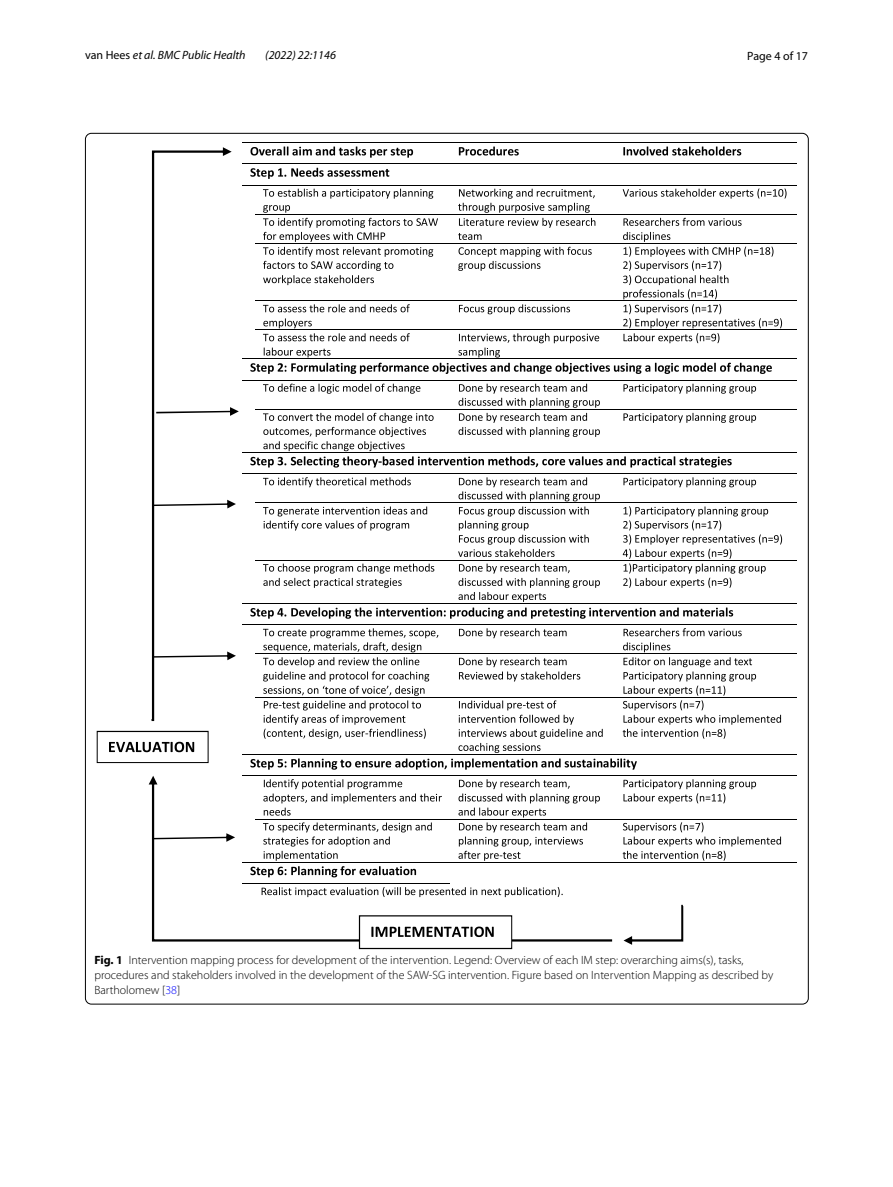
<style>
.page{position:relative;width:893px;height:1187px;background:#fff}
.page>*{position:absolute;margin:0;border:0;box-sizing:border-box;transform-origin:0 0}
.t1{font:300 12px/15px "Myriad Pro";color:#000}
.t2{font:italic 12px "Myriad Pro";color:#000}
.t3{font:12px "Myriad Pro";color:#000}
.s1{font-style:normal}
.s2{font-weight:700}
.s3{color:#00f}
</style>
<div class="page">
<svg style="left:251px;top:146px;width:490px;height:12px"></svg>
<hr style="left:242px;top:142px;width:373px;height:1px;background:#000">
<hr style="left:615px;top:142px;width:182px;height:1px;background:#000">
<svg style="left:250px;top:168px;width:139px;height:11px"></svg>
<hr style="left:242px;top:163px;width:373px;height:1px;background:#000">
<hr style="left:615px;top:163px;width:182px;height:1px;background:#000">
<hr style="left:242px;top:185px;width:373px;height:1px;background:#000">
<hr style="left:615px;top:185px;width:182px;height:1px;background:#000">
<hr style="left:615px;top:214px;width:182px;height:1px;background:#000">
<hr style="left:615px;top:243px;width:182px;height:1px;background:#000">
<hr style="left:615px;top:300px;width:182px;height:1px;background:#000">
<hr style="left:615px;top:329px;width:182px;height:1px;background:#000">
<svg style="left:250px;top:188px;width:536px;height:186px"></svg>
<hr style="left:242px;top:358px;width:373px;height:1px;background:#000">
<hr style="left:615px;top:358px;width:182px;height:1px;background:#000">
<hr style="left:242px;top:380px;width:373px;height:1px;background:#000">
<hr style="left:615px;top:380px;width:182px;height:1px;background:#000">
<hr style="left:615px;top:409px;width:182px;height:1px;background:#000">
<svg style="left:250px;top:383px;width:506px;height:84px"></svg>
<hr style="left:242px;top:452px;width:373px;height:1px;background:#000">
<hr style="left:615px;top:452px;width:182px;height:1px;background:#000">
<hr style="left:242px;top:473px;width:373px;height:1px;background:#000">
<hr style="left:615px;top:473px;width:182px;height:1px;background:#000">
<hr style="left:615px;top:502px;width:182px;height:1px;background:#000">
<hr style="left:615px;top:560px;width:182px;height:1px;background:#000">
<svg style="left:250px;top:477px;width:532px;height:141px"></svg>
<hr style="left:242px;top:603px;width:373px;height:1px;background:#000">
<hr style="left:615px;top:603px;width:182px;height:1px;background:#000">
<hr style="left:242px;top:624px;width:373px;height:1px;background:#000">
<hr style="left:615px;top:624px;width:182px;height:1px;background:#000">
<hr style="left:255px;top:653px;width:360px;height:1px;background:#000">
<hr style="left:615px;top:653px;width:182px;height:1px;background:#000">
<svg style="left:263px;top:628px;width:175px;height:110px"></svg>
<svg style="left:458px;top:628px;width:323px;height:124px"></svg>
<hr style="left:255px;top:696px;width:360px;height:1px;background:#000">
<hr style="left:615px;top:696px;width:182px;height:1px;background:#000">
<svg style="left:250px;top:758px;width:387px;height:11px"></svg>
<hr style="left:242px;top:754px;width:373px;height:1px;background:#000">
<hr style="left:615px;top:754px;width:182px;height:1px;background:#000">
<svg style="left:623px;top:779px;width:133px;height:24px"></svg>
<hr style="left:242px;top:775px;width:373px;height:1px;background:#000">
<hr style="left:615px;top:775px;width:182px;height:1px;background:#000">
<svg style="left:623px;top:822px;width:158px;height:38px"></svg>
<hr style="left:255px;top:818px;width:360px;height:1px;background:#000">
<hr style="left:615px;top:818px;width:182px;height:1px;background:#000">
<hr style="left:242px;top:862px;width:373px;height:1px;background:#000">
<hr style="left:615px;top:862px;width:182px;height:1px;background:#000">
<svg style="left:149px;top:776px;width:463px;height:165px"></svg>
<svg style="left:152px;top:147px;width:80px;height:574px"></svg>
<svg style="left:97px;top:730px;width:112px;height:33px"></svg>
<svg style="left:156px;top:407px;width:83px;height:9px"></svg>
<svg style="left:153px;top:499px;width:83px;height:9px"></svg>
<svg style="left:153px;top:651px;width:83px;height:9px"></svg>
<svg style="left:153px;top:833px;width:82px;height:8px"></svg>
<svg style="left:359px;top:915px;width:153px;height:34px"></svg>
<svg style="left:623px;top:904px;width:60px;height:40px"></svg>
<p class="t2" style="left:85px;top:48px;width:162px"><span class="s1">van Hees</span> et al. BMC Public Health</p>
<p class="t2" style="left:265px;top:48px;width:72px">(2022) 22:1146</p>
<p class="t3" style="left:747px;top:48px;width:62px">Page 4 of 17</p>
<p class="t1" style="left:94px;top:952px;width:681px"><span class="s2">Fig. 1</span> Intervention mapping process for development of the intervention. Legend: Overview of each IM step: overarching aims(s), tasks, procedures and stakeholders involved in the development of the SAW-SG intervention. Figure based on Intervention Mapping as described by<br>Bartholomew [<span class="s3">38</span>]</p>
</div>
